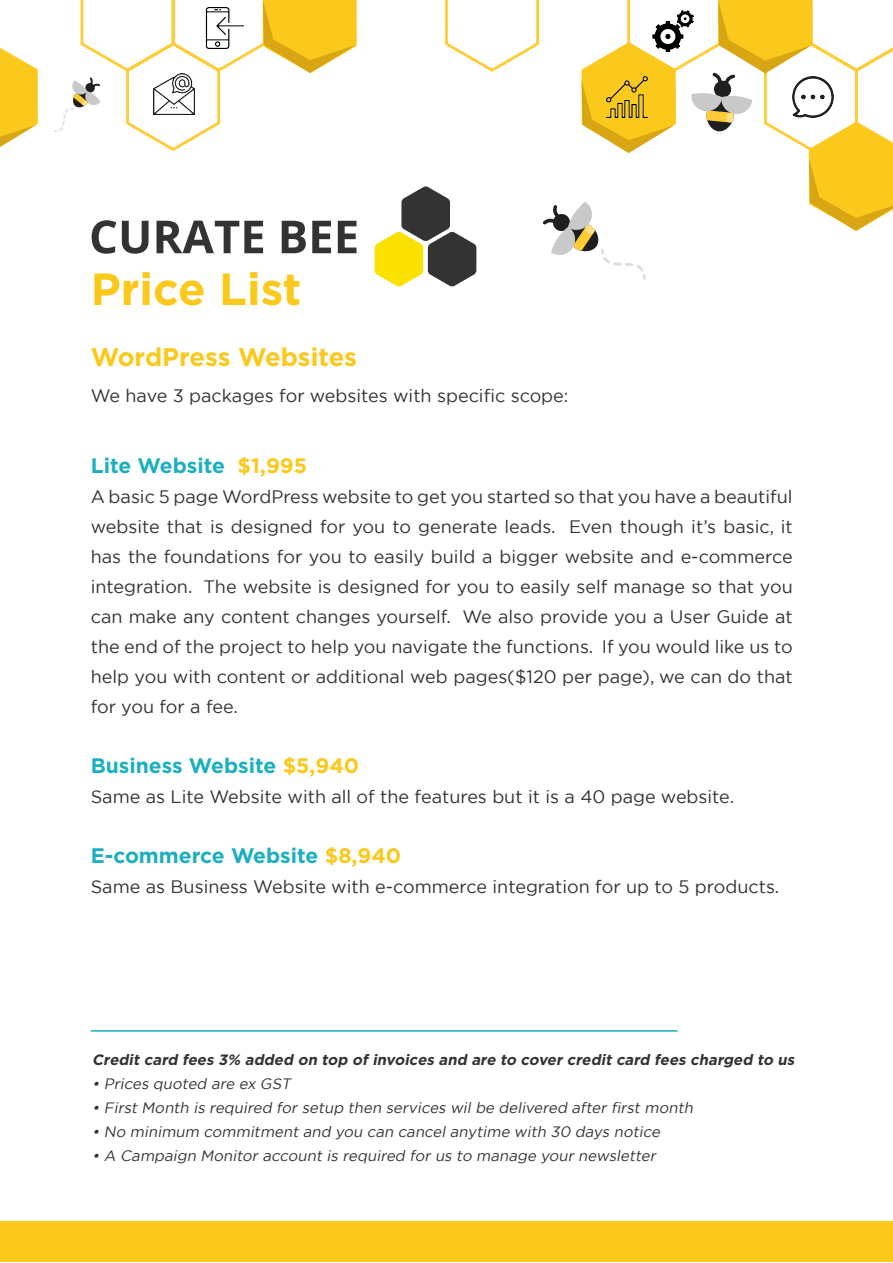
<style>
.page{position:relative;width:893px;height:1263px;background:#fff}
.page>*{position:absolute;margin:0;border:0;box-sizing:border-box;transform-origin:0 0}
.t1{font:700 45px "Gotham";color:#fac91c}
.t2{font:700 25.5px "Gotham";color:#fac91c}
.t3{font:700 21px "Gotham";color:#1bafc0}
.t4{font:18px/30px "Gotham";color:#333;text-align:justify}
.t5{font:italic 15px "Gotham";color:#333}
.t6{font:italic 700 15px "Gotham";color:#333}
.s1{color:#fac91c}
</style>
<div class="page">
<div style="left:0;top:1221px;width:893px;height:41px;background:#fac91c"></div>
<svg style="left:375px;top:186px;width:101px;height:100px"></svg>
<svg style="left:92px;top:220px;width:24px;height:34px"></svg>
<svg style="left:122px;top:221px;width:27px;height:33px"></svg>
<svg style="left:156px;top:221px;width:107px;height:32px"></svg>
<svg style="left:282px;top:221px;width:24px;height:32px"></svg>
<svg style="left:312px;top:221px;width:19px;height:32px"></svg>
<svg style="left:338px;top:221px;width:18px;height:32px"></svg>
<svg style="left:543px;top:202px;width:103px;height:78px"></svg>
<svg style="left:80px;top:0;width:611px;height:151px"></svg>
<svg style="left:262px;top:0;width:96px;height:75px"></svg>
<svg style="left:580px;top:41px;width:98px;height:112px"></svg>
<svg style="left:0;top:47px;width:38px;height:100px"></svg>
<svg style="left:691px;top:0;width:202px;height:231px"></svg>
<img style="left:792px;top:76px;width:41px;height:41px">
<img style="left:653px;top:10px;width:41px;height:41px">
<img style="left:153px;top:73px;width:41px;height:41px">
<img style="left:606px;top:76px;width:41px;height:41px">
<img style="left:204px;top:8px;width:41px;height:40px">
<svg style="left:54px;top:77px;width:46px;height:55px"></svg>
<hr style="left:91px;top:1030px;width:587px;height:2px;background:#1cb0bf">
<p class="t1" style="left:91px;top:259px;width:212px">Price List</p>
<p class="t2" style="left:91px;top:340px;width:268px">WordPress Websites</p>
<p class="t4" style="left:91px;top:380px;width:479px">We have 3 packages for websites with specific scope:</p>
<p class="t3" style="left:91px;top:452px;width:218px">Lite Website <span class="s1">$1,995</span></p>
<p class="t4" style="left:91px;top:482px;width:704px">A basic 5 page WordPress website to get you started so that you have a beautiful website that is designed for you to generate leads. Even though it’s basic, it has the foundations for you to easily build a bigger website and e-commerce integration. The website is designed for you to easily self manage so that you can make any content changes yourself. We also provide you a User Guide at the end of the project to help you navigate the functions. If you would like us to help you with content or additional web pages($120 per page), we can do that for you for a fee.</p>
<p class="t3" style="left:91px;top:752px;width:270px">Business Website <span class="s1">$5,940</span></p>
<p class="t4" style="left:91px;top:782px;width:645px">Same as Lite Website with all of the features but it is a 40 page website.</p>
<p class="t3" style="left:91px;top:842px;width:312px">E-commerce Website <span class="s1">$8,940</span></p>
<p class="t4" style="left:91px;top:872px;width:690px">Same as Business Website with e-commerce integration for up to 5 products.</p>
<p class="t6" style="left:92px;top:1050px;width:707px">Credit card fees 3% added on top of invoices and are to cover credit card fees charged to us</p>
<p class="t5" style="left:92px;top:1074px;width:203px">• Prices quoted are ex GST</p>
<p class="t5" style="left:92px;top:1098px;width:606px">• First Month is required for setup then services wil be delivered after first month</p>
<p class="t5" style="left:92px;top:1122px;width:572px">• No minimum commitment and you can cancel anytime with 30 days notice</p>
<p class="t5" style="left:92px;top:1146px;width:568px">• A Campaign Monitor account is required for us to manage your newsletter</p>
</div>
